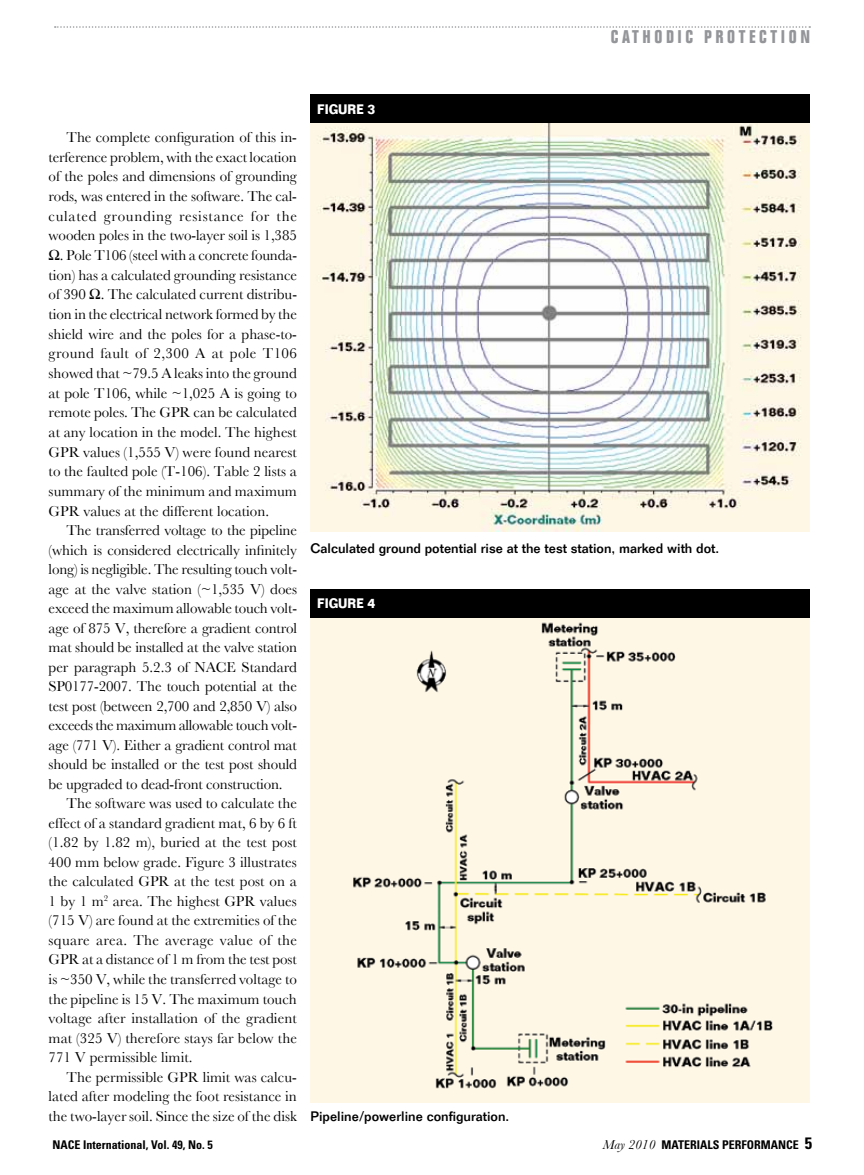
<style>
.page{position:relative;width:864px;height:1175px;background:#fff}
.page>*{position:absolute;margin:0;border:0;box-sizing:border-box;transform-origin:0 0}
.t1{font:700 condensed 18px "Folio";letter-spacing:.2em;color:#939598}
.t2{font:15px "Baskerville";letter-spacing:-.005em;color:#000}
.t3{font:15px "Baskerville";letter-spacing:.05em;color:#000}
.t4{font:15px "Baskerville";letter-spacing:.02em;color:#000}
.t5{font:15px "Baskerville";letter-spacing:.025em;color:#000}
.t6{font:500 13.5px "Folio";color:#000}
.t7{font:700 13.5px "Folio";color:#fff;scale:.85 1}
.t8{font:700 condensed 12px "Univers";color:#000}
.s1{font-family:"Baskerville";font-weight:400;font-style:italic;font-stretch:normal;font-size:13.5px}
.s2{font-size:16.5px}
</style>
<div class="page">
<img style="left:310px;top:617px;width:500px;height:485px">
<img style="left:310px;top:123px;width:500px;height:408px">
<svg style="left:55px;top:26px;width:755px;height:2px"></svg>
<div style="left:310px;top:94px;width:500px;height:29px;background:#000"></div>
<div style="left:310px;top:589px;width:500px;height:28px;background:#000"></div>
<p class="t1" style="left:611px;top:26px;width:201px">CATHODIC PROTECTION</p>
<p class="t2" style="left:67px;top:128px;width:232px">The complete configuration of this in-</p>
<p class="t2" style="left:49px;top:148px;width:250px">terference problem, with the exact location</p>
<p class="t2" style="left:49px;top:168px;width:250px">of the poles and dimensions of grounding</p>
<p class="t2" style="left:49px;top:187px;width:249px">rods, was entered in the software. The cal-</p>
<p class="t3" style="left:49px;top:207px;width:250px">culated grounding resistance for the</p>
<p class="t2" style="left:49px;top:227px;width:250px">wooden poles in the two-layer soil is 1,385</p>
<p class="t2" style="left:60px;top:246px;width:239px">. Pole T106 (steel with a concrete founda-</p>
<p class="t2" style="left:49px;top:266px;width:250px">tion) has a calculated grounding resistance</p>
<p class="t2" style="left:49px;top:286px;width:250px">of 390 . The calculated current distribu-</p>
<p class="t2" style="left:49px;top:305px;width:250px">tion in the electrical network formed by the</p>
<p class="t2" style="left:49px;top:325px;width:250px">shield wire and the poles for a phase-to-</p>
<p class="t5" style="left:49px;top:345px;width:250px">ground fault of 2,300 A at pole T106</p>
<p class="t2" style="left:49px;top:364px;width:250px">showed that ~79.5 A leaks into the ground</p>
<p class="t2" style="left:49px;top:384px;width:250px">at pole T106, while ~1,025 A is going to</p>
<p class="t2" style="left:49px;top:403px;width:250px">remote poles. The GPR can be calculated</p>
<p class="t2" style="left:49px;top:423px;width:250px">at any location in the model. The highest</p>
<p class="t2" style="left:49px;top:443px;width:250px">GPR values (1,555 V) were found nearest</p>
<p class="t2" style="left:49px;top:462px;width:250px">to the faulted pole (T-106). Table 2 lists a</p>
<p class="t2" style="left:49px;top:482px;width:250px">summary of the minimum and maximum</p>
<p class="t2" style="left:49px;top:502px;width:222px">GPR values at the different location.</p>
<p class="t2" style="left:67px;top:521px;width:232px">The transferred voltage to the pipeline</p>
<p class="t2" style="left:49px;top:541px;width:250px">(which is considered electrically infinitely</p>
<p class="t2" style="left:49px;top:560px;width:250px">long) is negligible. The resulting touch volt-</p>
<p class="t2" style="left:49px;top:580px;width:250px">age at the valve station (~1,535 V) does</p>
<p class="t2" style="left:49px;top:599px;width:250px">exceed the maximum allowable touch volt-</p>
<p class="t2" style="left:49px;top:619px;width:250px">age of 875 V, therefore a gradient control</p>
<p class="t2" style="left:49px;top:638px;width:250px">mat should be installed at the valve station</p>
<p class="t2" style="left:49px;top:658px;width:250px">per paragraph 5.2.3 of NACE Standard</p>
<p class="t2" style="left:49px;top:677px;width:250px">SP0177-2007. The touch potential at the</p>
<p class="t2" style="left:49px;top:697px;width:250px">test post (between 2,700 and 2,850 V) also</p>
<p class="t2" style="left:49px;top:716px;width:250px">exceeds the maximum allowable touch volt-</p>
<p class="t2" style="left:49px;top:736px;width:250px">age (771 V). Either a gradient control mat</p>
<p class="t2" style="left:49px;top:755px;width:250px">should be installed or the test post should</p>
<p class="t2" style="left:49px;top:775px;width:236px">be upgraded to dead-front construction.</p>
<p class="t2" style="left:67px;top:794px;width:232px">The software was used to calculate the</p>
<p class="t2" style="left:49px;top:814px;width:250px">effect of a standard gradient mat, 6 by 6 ft</p>
<p class="t2" style="left:49px;top:833px;width:250px">(1.82 by 1.82 m), buried at the test post</p>
<p class="t2" style="left:49px;top:853px;width:250px">400 mm below grade. Figure 3 illustrates</p>
<p class="t2" style="left:49px;top:872px;width:250px">the calculated GPR at the test post on a</p>
<p class="t2" style="left:49px;top:892px;width:250px">1 by 1 m<sup>2</sup> area. The highest GPR values</p>
<p class="t2" style="left:49px;top:911px;width:250px">(715 V) are found at the extremities of the</p>
<p class="t4" style="left:49px;top:931px;width:250px">square area. The average value of the</p>
<p class="t2" style="left:49px;top:950px;width:250px">GPR at a distance of 1 m from the test post</p>
<p class="t2" style="left:49px;top:970px;width:250px">is ~350 V, while the transferred voltage to</p>
<p class="t2" style="left:49px;top:989px;width:250px">the pipeline is 15 V. The maximum touch</p>
<p class="t2" style="left:49px;top:1009px;width:250px">voltage after installation of the gradient</p>
<p class="t2" style="left:49px;top:1028px;width:250px">mat (325 V) therefore stays far below the</p>
<p class="t2" style="left:49px;top:1048px;width:146px">771 V permissible limit.</p>
<p class="t2" style="left:67px;top:1067px;width:232px">The permissible GPR limit was calcu-</p>
<p class="t2" style="left:49px;top:1087px;width:250px">lated after modeling the foot resistance in</p>
<p class="t2" style="left:49px;top:1106px;width:250px">the two-layer soil. Since the size of the disk</p>
<p class="t7" style="left:317px;top:101px;width:70px">FIGURE 3</p>
<p class="t6" style="left:310px;top:540px;width:410px">Calculated ground potential rise at the test station, marked with dot.</p>
<p class="t7" style="left:317px;top:595px;width:70px">FIGURE 4</p>
<p class="t6" style="left:310px;top:1108px;width:200px">Pipeline/powerline configuration.</p>
<p class="t8" style="left:53px;top:1137px;width:162px">NACE International, Vol. 49, No. 5</p>
<p class="t8" style="left:603px;top:1137px;width:211px"><span class="s1">May 2010</span> MATERIALS PERFORMANCE <span class="s2">5</span></p>
</div>
